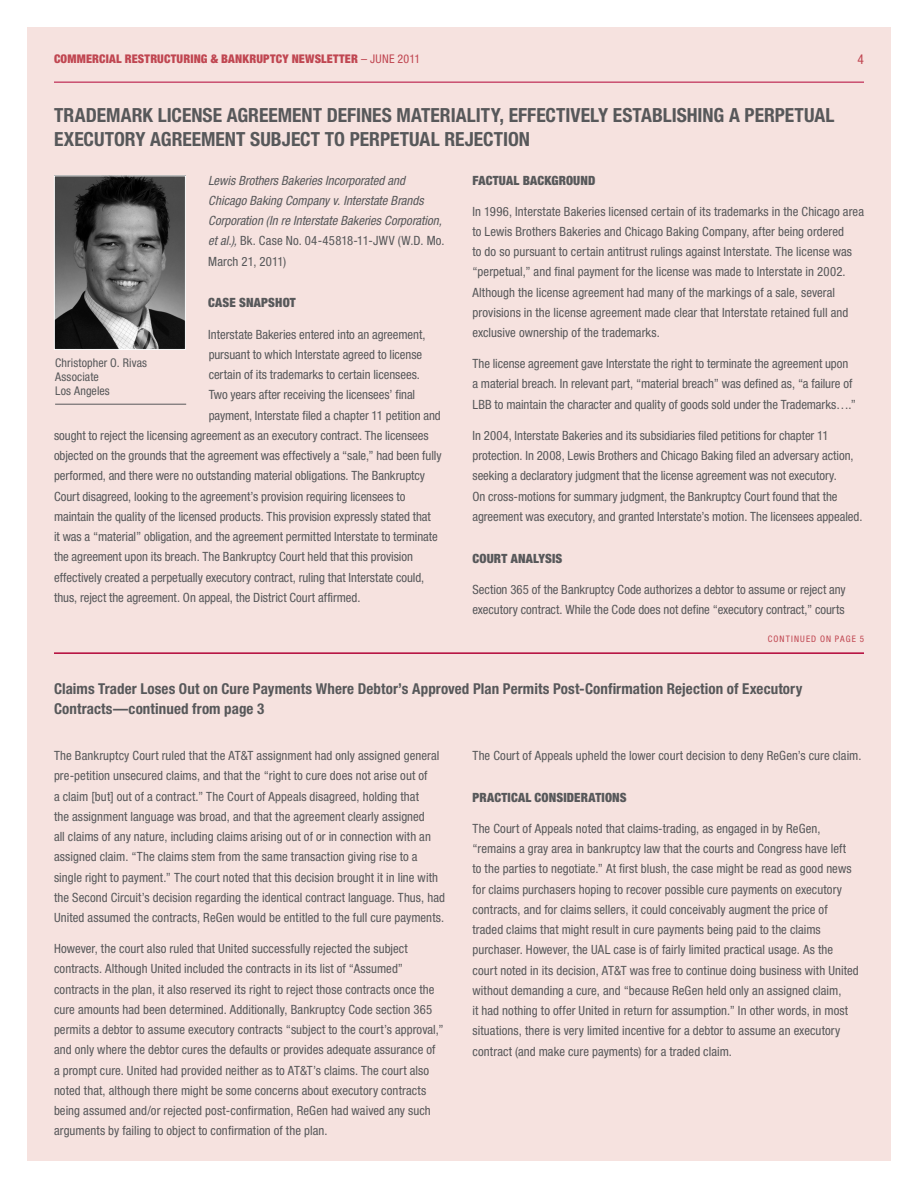
<style>
.page{position:relative;width:918px;height:1188px;background:#fff}
.page>*{position:absolute;margin:0;border:0;box-sizing:border-box;transform-origin:0 0}
.t1{font:700 condensed 19.5px/24px "Helvetica Neue LT Std";color:#57585a}
.page_subheads{font:700 condensed 15px/19.5px "Helvetica Neue LT Std";letter-spacing:.005em;color:#57585a}
.t2{font:condensed 13.5px "Helvetica Neue LT Std";color:#c04651}
.body{font:condensed 12.75px/20.2px "Helvetica Neue LT Std";letter-spacing:.005em;color:#57585a}
.body-2{font:italic condensed 12.75px/20.2px "Helvetica Neue LT Std";letter-spacing:.005em;color:#57585a}
.subhead{font:900 condensed 12.75px "Helvetica Neue LT Std";letter-spacing:.01em;color:#57585a}
.t3{font:900 condensed 12px "Helvetica Neue LT Std";letter-spacing:.015em;color:#c04651}
.contact_info{font:condensed 12px/14.4px "Helvetica Neue LT Std";letter-spacing:.01em;color:#57585a}
.continued_on_page{font:condensed 9px "Helvetica Neue LT Std";letter-spacing:.125em;color:#c04651}
.s1{font-weight:400}
.s2{font-style:normal}
</style>
<div class="page">
<div style="left:27px;top:27px;width:864px;height:1134px;background:#f6e2df"></div>
<hr style="left:54px;top:82px;width:810px;height:1px;background:#b30437">
<img style="left:56px;top:178px;width:128px;height:170px">
<div style="left:54px;top:176px;width:132px;height:174px;border:1px solid #fff"></div>
<hr style="left:55px;top:404px;width:131px;height:1px;background:#57585a">
<hr style="left:54px;top:652px;width:810px;height:2px;background:#b30437">
<p class="t3" style="left:54px;top:51px;width:368px">COMMERCIAL RESTRUCTURING &amp; BANKRUPTCY NEWSLETTER <span class="s1">– JUNE 2011</span></p>
<p class="t2" style="left:858px;top:51px;width:8px">4</p>
<p class="t1" style="left:54px;top:103px;width:782px">TRADEMARK LICENSE AGREEMENT DEFINES MATERIALITY, EFFECTIVELY ESTABLISHING A PERPETUAL<br>EXECUTORY AGREEMENT SUBJECT TO PERPETUAL REJECTION</p>
<p class="body-2" style="left:208px;top:170px;width:238px">Lewis Brothers Bakeries Incorporated and Chicago Baking Company v. Interstate Brands Corporation (In re Interstate Bakeries Corporation, et al.), <span class="s2">Bk. Case No. 04-45818-11-JWV (W.D. Mo.<br>March 21, 2011)</span></p>
<p class="subhead" style="left:208px;top:295px;width:89px">CASE SNAPSHOT</p>
<p class="body" style="left:208px;top:324px;width:219px">Interstate Bakeries entered into an agreement,</p>
<p class="body" style="left:209px;top:344px;width:215px">pursuant to which Interstate agreed to license</p>
<p class="body" style="left:209px;top:364px;width:213px">certain of its trademarks to certain licensees.</p>
<p class="body" style="left:209px;top:385px;width:208px">Two years after receiving the licensees’ final</p>
<p class="body" style="left:209px;top:405px;width:234px">payment, Interstate filed a chapter 11 petition and</p>
<p class="body" style="left:54px;top:425px;width:376px">sought to reject the licensing agreement as an executory contract. The licensees</p>
<p class="body" style="left:54px;top:445px;width:389px">objected on the grounds that the agreement was effectively a “sale,” had been fully</p>
<p class="body" style="left:54px;top:466px;width:373px">performed, and there were no outstanding material obligations. The Bankruptcy</p>
<p class="body" style="left:54px;top:486px;width:353px">Court disagreed, looking to the agreement’s provision requiring licensees to</p>
<p class="body" style="left:54px;top:506px;width:378px">maintain the quality of the licensed products. This provision expressly stated that</p>
<p class="body" style="left:54px;top:526px;width:385px">it was a “material” obligation, and the agreement permitted Interstate to terminate</p>
<p class="body" style="left:54px;top:547px;width:360px">the agreement upon its breach. The Bankruptcy Court held that this provision</p>
<p class="body" style="left:54px;top:567px;width:372px">effectively created a perpetually executory contract, ruling that Interstate could,</p>
<p class="body" style="left:54px;top:587px;width:308px">thus, reject the agreement. On appeal, the District Court affirmed.</p>
<p class="contact_info" style="left:55px;top:355px;width:93px">Christopher O. Rivas<br>Associate<br>Los Angeles</p>
<p class="subhead" style="left:472px;top:172px;width:124px">FACTUAL BACKGROUND</p>
<p class="body" style="left:472px;top:201px;width:393px">In 1996, Interstate Bakeries licensed certain of its trademarks in the Chicago area to Lewis Brothers Bakeries and Chicago Baking Company, after being ordered<br>to do so pursuant to certain antitrust rulings against Interstate. The license was “perpetual,” and final payment for the license was made to Interstate in 2002.<br>Although the license agreement had many of the markings of a sale, several provisions in the license agreement made clear that Interstate retained full and exclusive ownership of the trademarks.</p>
<p class="body" style="left:472px;top:353px;width:385px">The license agreement gave Interstate the right to terminate the agreement upon a material breach. In relevant part, “material breach” was defined as, “a failure of<br>LBB to maintain the character and quality of goods sold under the Trademarks….”</p>
<p class="body" style="left:472px;top:425px;width:391px">In 2004, Interstate Bakeries and its subsidiaries filed petitions for chapter 11 protection. In 2008, Lewis Brothers and Chicago Baking filed an adversary action, seeking a declaratory judgment that the license agreement was not executory.<br>On cross-motions for summary judgment, the Bankruptcy Court found that the agreement was executory, and granted Interstate’s motion. The licensees appealed.</p>
<p class="subhead" style="left:472px;top:550px;width:91px">COURT ANALYSIS</p>
<p class="body" style="left:472px;top:579px;width:375px">Section 365 of the Bankruptcy Code authorizes a debtor to assume or reject any executory contract. While the Code does not define “executory contract,” courts</p>
<p class="continued_on_page" style="left:768px;top:634px;width:98px">CONTINUED ON PAGE 5</p>
<p class="page_subheads" style="left:54px;top:679px;width:750px">Claims Trader Loses Out on Cure Payments Where Debtor’s Approved Plan Permits Post-Confirmation Rejection of Executory<br>Contracts—continued from page 3</p>
<p class="body" style="left:54px;top:745px;width:392px">The Bankruptcy Court ruled that the AT&amp;T assignment had only assigned general pre-petition unsecured claims, and that the “right to cure does not arise out of<br>a claim [but] out of a contract.” The Court of Appeals disagreed, holding that<br>the assignment language was broad, and that the agreement clearly assigned<br>all claims of any nature, including claims arising out of or in connection with an assigned claim. “The claims stem from the same transaction giving rise to a single right to payment.” The court noted that this decision brought it in line with the Second Circuit’s decision regarding the identical contract language. Thus, had United assumed the contracts, ReGen would be entitled to the full cure payments.</p>
<p class="body" style="left:54px;top:938px;width:391px">However, the court also ruled that United successfully rejected the subject contracts. Although United included the contracts in its list of “Assumed” contracts in the plan, it also reserved its right to reject those contracts once the cure amounts had been determined. Additionally, Bankruptcy Code section 365 permits a debtor to assume executory contracts “subject to the court’s approval,” and only where the debtor cures the defaults or provides adequate assurance of a prompt cure. United had provided neither as to AT&amp;T’s claims. The court also noted that, although there might be some concerns about executory contracts being assumed and/or rejected post-confirmation, ReGen had waived any such arguments by failing to object to confirmation of the plan.</p>
<p class="body" style="left:472px;top:745px;width:391px">The Court of Appeals upheld the lower court decision to deny ReGen’s cure claim.</p>
<p class="subhead" style="left:472px;top:789px;width:156px">PRACTICAL CONSIDERATIONS</p>
<p class="body" style="left:472px;top:818px;width:388px">The Court of Appeals noted that claims-trading, as engaged in by ReGen, “remains a gray area in bankruptcy law that the courts and Congress have left<br>to the parties to negotiate.” At first blush, the case might be read as good news for claims purchasers hoping to recover possible cure payments on executory contracts, and for claims sellers, it could conceivably augment the price of traded claims that might result in cure payments being paid to the claims purchaser. However, the UAL case is of fairly limited practical usage. As the court noted in its decision, AT&amp;T was free to continue doing business with United without demanding a cure, and “because ReGen held only an assigned claim,<br>it had nothing to offer United in return for assumption.” In other words, in most situations, there is very limited incentive for a debtor to assume an executory contract (and make cure payments) for a traded claim.</p>
</div>
